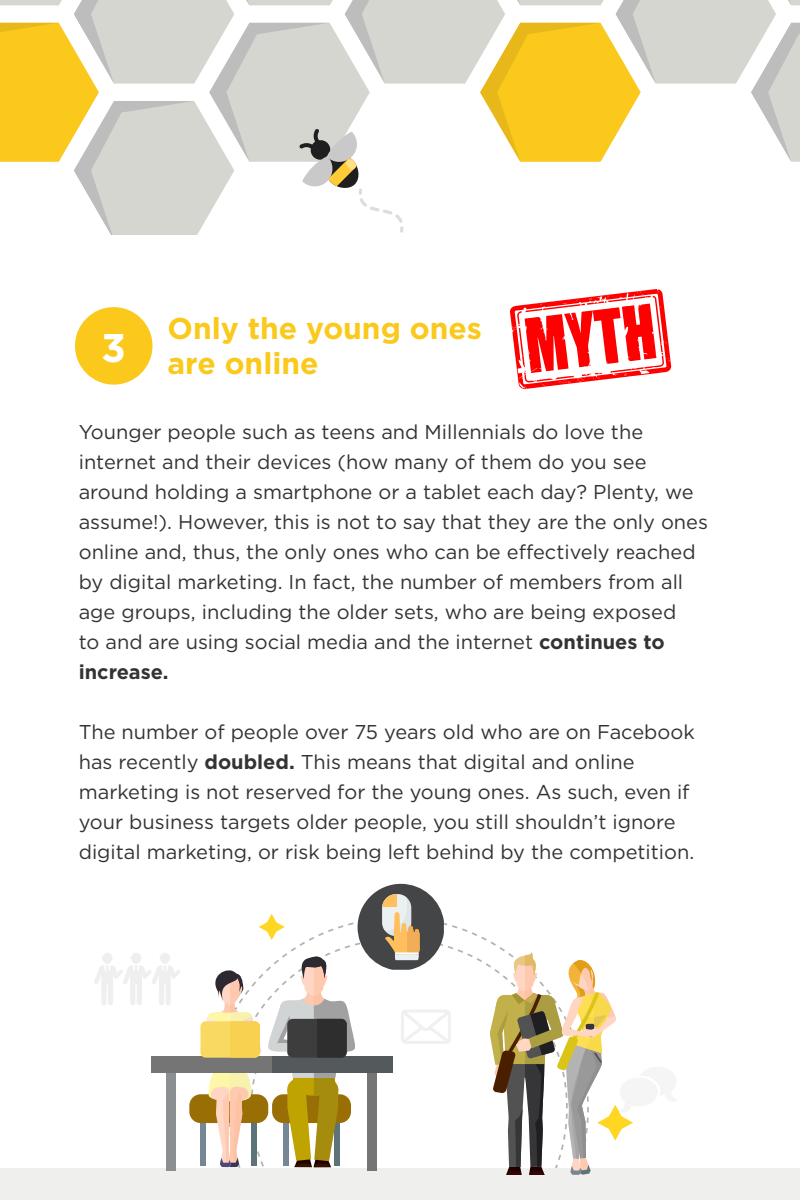
<style>
.page{position:relative;width:800px;height:1200px;background:#fff}
.page>*{position:absolute;margin:0;border:0;box-sizing:border-box;transform-origin:0 0}
.t1{font:700 40px "Gotham";color:#fff}
.t2{font:700 30px "Gotham";color:#fac91c}
.t3{font:20px/30px "Gotham";color:#333}
.s1{font-weight:700}
</style>
<div class="page">
<div style="left:0;top:1168px;width:800px;height:32px;background:#efefed"></div>
<svg style="left:94px;top:953px;width:86px;height:52px"></svg>
<svg style="left:0;top:0;width:800px;height:235px"></svg>
<div style="left:75px;top:307px;width:77px;height:78px;background:#fac91c;border-radius:50%"></div>
<div style="left:200px;top:1118px;width:6px;height:48px;background:#758794"></div>
<div style="left:189px;top:1094px;width:79px;height:29px;background:#996e05;border-radius:11px"></div>
<div style="left:167px;top:1056px;width:9px;height:115px;background:#8c8f91"></div>
<div style="left:151px;top:1056px;width:242px;height:17px;background:#757575"></div>
<div style="left:200px;top:1021px;width:60px;height:37px;background:#fad963;border-radius:5px"></div>
<svg style="left:202px;top:884px;width:431px;height:291px"></svg>
<svg style="left:510px;top:289px;width:161px;height:100px"></svg>
<p class="t1" style="left:101px;top:325px;width:26px">3</p>
<p class="t2" style="left:168px;top:311px;width:316px">Only the young ones</p>
<p class="t2" style="left:168px;top:346px;width:153px">are online</p>
<p class="t3" style="left:79px;top:416px;width:631px">Younger people such as teens and Millennials do love the internet and their devices (how many of them do you see around holding a smartphone or a tablet each day? Plenty, we assume!). However, this is not to say that they are the only ones online and, thus, the only ones who can be effectively reached by digital marketing. In fact, the number of members from all age groups, including the older sets, who are being exposed<br>to and are using social media and the internet <span class="s1">continues to increase.</span></p>
<p class="t3" style="left:79px;top:716px;width:618px">The number of people over 75 years old who are on Facebook has recently <span class="s1">doubled.</span> This means that digital and online marketing is not reserved for the young ones. As such, even if your business targets older people, you still shouldn’t ignore digital marketing, or risk being left behind by the competition.</p>
</div>
